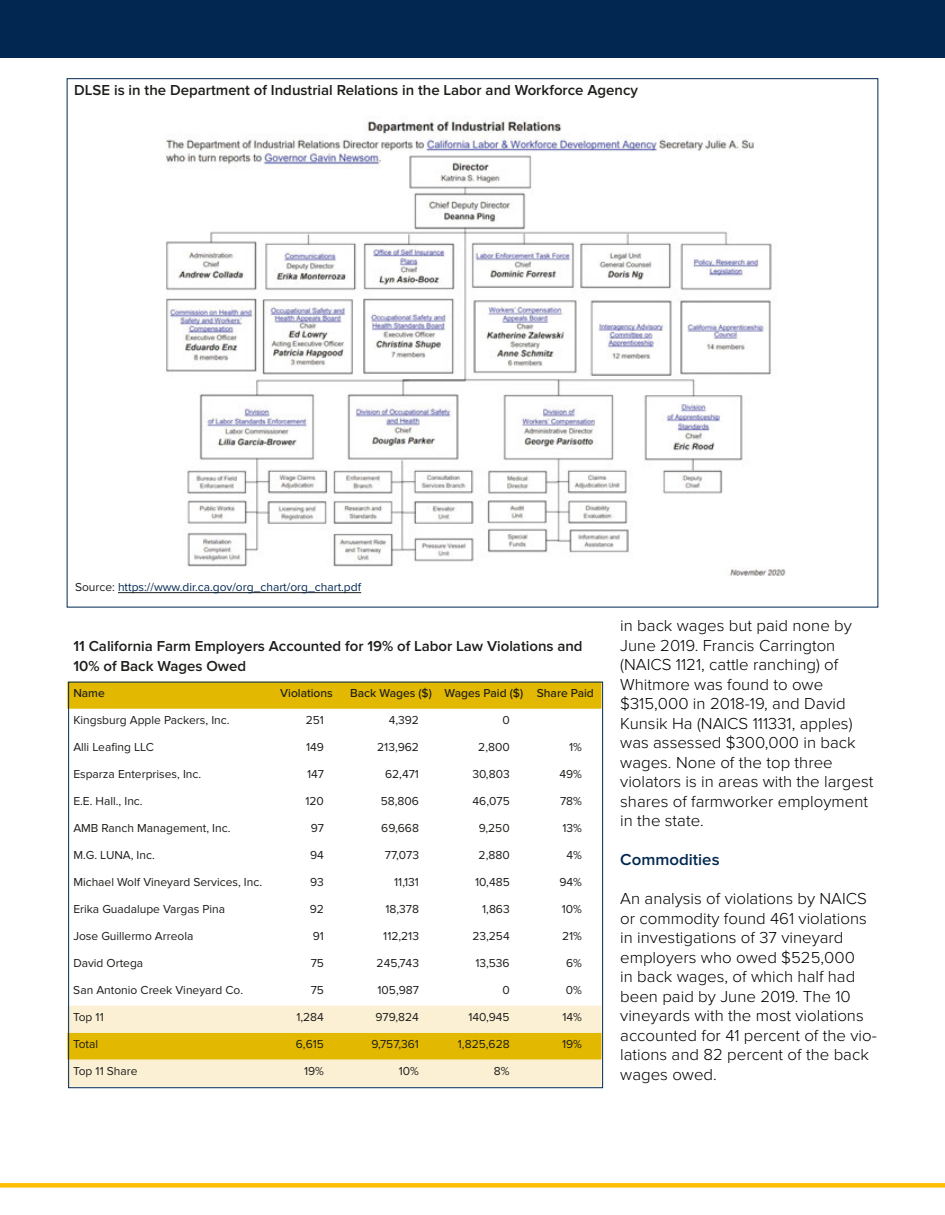
<style>
.page{position:relative;width:945px;height:1215px;background:#fff}
.page>*{position:absolute;margin:0;border:0;box-sizing:border-box;transform-origin:0 0}
.Body_Text{font:300 16.5px/19.5px "Proxima Nova";color:#000}
.Body_Text-2{font:600 16.5px "Proxima Nova";color:#022851}
.Article_Body__Palati{font:600 15px/20.2px "Proxima Nova";color:#1d1d1b}
.Article_Body__Palati-2{font:12px "Proxima Nova";color:#1d1d1b}
.Article_Body__Palati-3{font:12px "Proxima Nova";color:#022851}
.Article_Body__Palati-4{font:500 12px "Proxima Nova";color:#1d1d1b}
.s1{color:#1d1d1b}
</style>
<div class="page">
<div style="left:0;top:0;width:945px;height:58px;background:#022851"></div>
<div style="left:0;top:1183px;width:945px;height:5px;background:#ffbf00"></div>
<img style="left:165px;top:121px;width:621px;height:455px">
<hr style="left:118px;top:592px;width:243px;height:1px;background:#1d1d1b">
<svg style="left:67px;top:682px;width:534px;height:324px"></svg>
<svg style="left:67px;top:1006px;width:534px;height:81px;background:#f2dd8e"></svg>
<p class="Article_Body__Palati" style="left:74px;top:80px;width:565px">DLSE is in the Department of Industrial Relations in the Labor and Workforce Agency</p>
<p class="Article_Body__Palati-3" style="left:75px;top:580px;width:288px"><span class="s1">Source:</span> https://www.dir.ca.gov/org_chart/org_chart.pdf</p>
<p class="Article_Body__Palati" style="left:74px;top:636px;width:511px">11 California Farm Employers Accounted for 19% of Labor Law Violations and<br>10% of Back Wages Owed</p>
<p class="Article_Body__Palati-4" style="left:73px;top:686px;width:33px">Name</p>
<p class="Article_Body__Palati-4" style="left:280px;top:686px;width:54px">Violations</p>
<p class="Article_Body__Palati-4" style="left:350px;top:686px;width:83px">Back Wages ($)</p>
<p class="Article_Body__Palati-4" style="left:445px;top:686px;width:80px">Wages Paid ($)</p>
<p class="Article_Body__Palati-4" style="left:537px;top:686px;width:59px">Share Paid</p>
<p class="Article_Body__Palati-2" style="left:73px;top:713px;width:158px">Kingsburg Apple Packers, Inc.</p>
<p class="Article_Body__Palati-2" style="left:306px;top:713px;width:20px">251</p>
<p class="Article_Body__Palati-2" style="left:389px;top:713px;width:32px">4,392</p>
<p class="Article_Body__Palati-2" style="left:502px;top:713px;width:9px">0</p>
<p class="Article_Body__Palati-2" style="left:73px;top:740px;width:82px">Alli Leafing LLC</p>
<p class="Article_Body__Palati-2" style="left:306px;top:740px;width:19px">149</p>
<p class="Article_Body__Palati-2" style="left:377px;top:740px;width:43px">213,962</p>
<p class="Article_Body__Palati-2" style="left:478px;top:740px;width:33px">2,800</p>
<p class="Article_Body__Palati-2" style="left:569px;top:740px;width:14px">1%</p>
<p class="Article_Body__Palati-2" style="left:73px;top:767px;width:129px">Esparza Enterprises, Inc.</p>
<p class="Article_Body__Palati-2" style="left:307px;top:767px;width:18px">147</p>
<p class="Article_Body__Palati-2" style="left:385px;top:767px;width:35px">62,471</p>
<p class="Article_Body__Palati-2" style="left:472px;top:767px;width:39px">30,803</p>
<p class="Article_Body__Palati-2" style="left:559px;top:767px;width:24px">49%</p>
<p class="Article_Body__Palati-2" style="left:73px;top:794px;width:71px">E.E. Hall., Inc.</p>
<p class="Article_Body__Palati-2" style="left:306px;top:794px;width:20px">120</p>
<p class="Article_Body__Palati-2" style="left:381px;top:794px;width:40px">58,806</p>
<p class="Article_Body__Palati-2" style="left:473px;top:794px;width:39px">46,075</p>
<p class="Article_Body__Palati-2" style="left:560px;top:794px;width:23px">78%</p>
<p class="Article_Body__Palati-2" style="left:73px;top:821px;width:159px">AMB Ranch Management, Inc.</p>
<p class="Article_Body__Palati-2" style="left:311px;top:821px;width:15px">97</p>
<p class="Article_Body__Palati-2" style="left:381px;top:821px;width:39px">69,668</p>
<p class="Article_Body__Palati-2" style="left:479px;top:821px;width:32px">9,250</p>
<p class="Article_Body__Palati-2" style="left:562px;top:821px;width:21px">13%</p>
<p class="Article_Body__Palati-2" style="left:73px;top:848px;width:83px">M.G. LUNA, Inc.</p>
<p class="Article_Body__Palati-2" style="left:310px;top:848px;width:15px">94</p>
<p class="Article_Body__Palati-2" style="left:385px;top:848px;width:36px">77,073</p>
<p class="Article_Body__Palati-2" style="left:479px;top:848px;width:33px">2,880</p>
<p class="Article_Body__Palati-2" style="left:567px;top:848px;width:17px">4%</p>
<p class="Article_Body__Palati-2" style="left:73px;top:875px;width:190px">Michael Wolf Vineyard Services, Inc.</p>
<p class="Article_Body__Palati-2" style="left:310px;top:875px;width:15px">93</p>
<p class="Article_Body__Palati-2" style="left:394px;top:875px;width:26px">11,131</p>
<p class="Article_Body__Palati-2" style="left:475px;top:875px;width:36px">10,485</p>
<p class="Article_Body__Palati-2" style="left:559px;top:875px;width:24px">94%</p>
<p class="Article_Body__Palati-2" style="left:73px;top:902px;width:153px">Erika Guadalupe Vargas Pina</p>
<p class="Article_Body__Palati-2" style="left:310px;top:902px;width:16px">92</p>
<p class="Article_Body__Palati-2" style="left:385px;top:902px;width:35px">18,378</p>
<p class="Article_Body__Palati-2" style="left:482px;top:902px;width:29px">1,863</p>
<p class="Article_Body__Palati-2" style="left:562px;top:902px;width:22px">10%</p>
<p class="Article_Body__Palati-2" style="left:73px;top:929px;width:122px">Jose Guillermo Arreola</p>
<p class="Article_Body__Palati-2" style="left:313px;top:929px;width:13px">91</p>
<p class="Article_Body__Palati-2" style="left:383px;top:929px;width:37px">112,213</p>
<p class="Article_Body__Palati-2" style="left:472px;top:929px;width:39px">23,254</p>
<p class="Article_Body__Palati-2" style="left:562px;top:929px;width:21px">21%</p>
<p class="Article_Body__Palati-2" style="left:73px;top:956px;width:71px">David Ortega</p>
<p class="Article_Body__Palati-2" style="left:311px;top:956px;width:15px">75</p>
<p class="Article_Body__Palati-2" style="left:377px;top:956px;width:44px">245,743</p>
<p class="Article_Body__Palati-2" style="left:475px;top:956px;width:36px">13,536</p>
<p class="Article_Body__Palati-2" style="left:566px;top:956px;width:17px">6%</p>
<p class="Article_Body__Palati-2" style="left:73px;top:983px;width:171px">San Antonio Creek Vineyard Co.</p>
<p class="Article_Body__Palati-2" style="left:311px;top:983px;width:15px">75</p>
<p class="Article_Body__Palati-2" style="left:378px;top:983px;width:43px">105,987</p>
<p class="Article_Body__Palati-2" style="left:502px;top:983px;width:9px">0</p>
<p class="Article_Body__Palati-2" style="left:566px;top:983px;width:18px">0%</p>
<p class="Article_Body__Palati-2" style="left:73px;top:1010px;width:32px">Top 11</p>
<p class="Article_Body__Palati-2" style="left:296px;top:1010px;width:29px">1,284</p>
<p class="Article_Body__Palati-2" style="left:376px;top:1010px;width:45px">979,824</p>
<p class="Article_Body__Palati-2" style="left:468px;top:1010px;width:43px">140,945</p>
<p class="Article_Body__Palati-2" style="left:562px;top:1010px;width:21px">14%</p>
<p class="Article_Body__Palati-2" style="left:73px;top:1037px;width:26px">Total</p>
<p class="Article_Body__Palati-2" style="left:296px;top:1037px;width:30px">6,615</p>
<p class="Article_Body__Palati-2" style="left:371px;top:1037px;width:49px">9,757,361</p>
<p class="Article_Body__Palati-2" style="left:458px;top:1037px;width:53px">1,825,628</p>
<p class="Article_Body__Palati-2" style="left:562px;top:1037px;width:21px">19%</p>
<p class="Article_Body__Palati-2" style="left:73px;top:1064px;width:66px">Top 11 Share</p>
<p class="Article_Body__Palati-2" style="left:304px;top:1064px;width:21px">19%</p>
<p class="Article_Body__Palati-2" style="left:399px;top:1064px;width:22px">10%</p>
<p class="Article_Body__Palati-2" style="left:494px;top:1064px;width:17px">8%</p>
<p class="Body_Text" style="left:620px;top:617px;width:255px">in back wages but paid none by<br>June 2019. Francis Carrington (NAICS 1121, cattle ranching) of<br>Whitmore was found to owe $315,000 in 2018-19, and David<br>Kunsik Ha (NAICS 111331, apples) was assessed $300,000 in back wages. None of the top three violators is in areas with the largest shares of farmworker employment in the state.</p>
<p class="Body_Text-2" style="left:620px;top:850px;width:101px">Commodities</p>
<p class="Body_Text" style="left:620px;top:890px;width:258px">An analysis of violations by NAICS or commodity found 461 violations in investigations of 37 vineyard employers who owed $525,000<br>in back wages, of which half had been paid by June 2019. The 10 vineyards with the most violations accounted for 41 percent of the vio&shy;lations and 82 percent of the back wages owed.</p>
</div>
